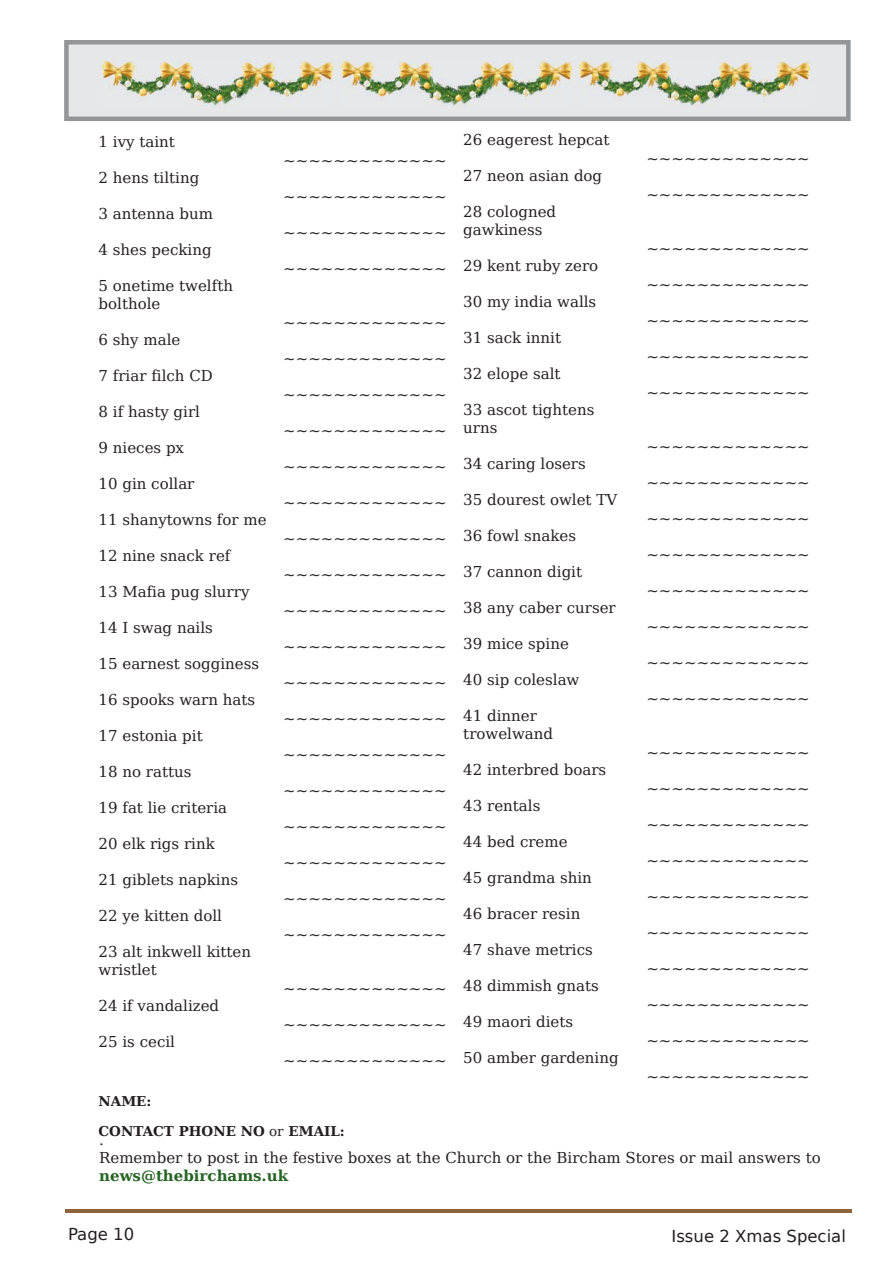
<style>
.page{position:relative;width:893px;height:1263px;background:#fff}
.page>*{position:absolute;margin:0;border:0;box-sizing:border-box;transform-origin:0 0}
.t1{font:16.5px "Bitstream Vera Sans";color:#231f20}
.t2{font:15px/18px "Bitstream Vera Serif";color:#231f20}
.t3{font:700 15px "Bitstream Vera Serif";color:#266424}
.t4{font:700 13.5px "Bitstream Vera Serif";color:#231f20}
.s1{font-weight:400}
</style>
<div class="page">
<div style="left:66px;top:42px;width:782px;height:77px;background:#e6e7e8"></div>
<div style="left:64px;top:40px;width:786px;height:81px;border:4px solid #939598"></div>
<hr style="left:65px;top:1209px;width:786px;height:3px;background:#8f6338">
<img style="left:103px;top:62px;width:230px;height:43px">
<img style="left:341px;top:62px;width:230px;height:43px">
<img style="left:579px;top:62px;width:230px;height:43px">
<p class="t2" style="left:99px;top:133px;width:78px">1 ivy taint</p>
<p class="t2" style="left:99px;top:169px;width:102px">2 hens tilting</p>
<p class="t2" style="left:99px;top:205px;width:116px">3 antenna bum</p>
<p class="t2" style="left:99px;top:241px;width:115px">4 shes pecking</p>
<p class="t2" style="left:99px;top:277px;width:136px">5 onetime twelfth bolthole</p>
<p class="t2" style="left:99px;top:331px;width:83px">6 shy male</p>
<p class="t2" style="left:99px;top:367px;width:116px">7 friar filch CD</p>
<p class="t2" style="left:99px;top:403px;width:103px">8 if hasty girl</p>
<p class="t2" style="left:99px;top:439px;width:87px">9 nieces px</p>
<p class="t2" style="left:99px;top:475px;width:97px">10 gin collar</p>
<p class="t2" style="left:99px;top:511px;width:169px">11 shanytowns for me</p>
<p class="t2" style="left:99px;top:547px;width:133px">12 nine snack ref</p>
<p class="t2" style="left:99px;top:583px;width:152px">13 Mafia pug slurry</p>
<p class="t2" style="left:99px;top:619px;width:116px">14 I swag nails</p>
<p class="t2" style="left:99px;top:655px;width:162px">15 earnest sogginess</p>
<p class="t2" style="left:99px;top:691px;width:158px">16 spooks warn hats</p>
<p class="t2" style="left:99px;top:727px;width:106px">17 estonia pit</p>
<p class="t2" style="left:99px;top:763px;width:94px">18 no rattus</p>
<p class="t2" style="left:99px;top:799px;width:130px">19 fat lie criteria</p>
<p class="t2" style="left:99px;top:835px;width:118px">20 elk rigs rink</p>
<p class="t2" style="left:99px;top:871px;width:141px">21 giblets napkins</p>
<p class="t2" style="left:99px;top:907px;width:125px">22 ye kitten doll</p>
<p class="t2" style="left:99px;top:943px;width:154px">23 alt inkwell kitten wristlet</p>
<p class="t2" style="left:99px;top:997px;width:122px">24 if vandalized</p>
<p class="t2" style="left:99px;top:1033px;width:78px">25 is cecil</p>
<p class="t2" style="left:283px;top:152px;width:165px">~~~~~~~~~~~~~</p>
<p class="t2" style="left:283px;top:188px;width:165px">~~~~~~~~~~~~~</p>
<p class="t2" style="left:283px;top:224px;width:165px">~~~~~~~~~~~~~</p>
<p class="t2" style="left:283px;top:260px;width:165px">~~~~~~~~~~~~~</p>
<p class="t2" style="left:283px;top:314px;width:165px">~~~~~~~~~~~~~</p>
<p class="t2" style="left:283px;top:350px;width:165px">~~~~~~~~~~~~~</p>
<p class="t2" style="left:283px;top:386px;width:165px">~~~~~~~~~~~~~</p>
<p class="t2" style="left:283px;top:422px;width:165px">~~~~~~~~~~~~~</p>
<p class="t2" style="left:283px;top:458px;width:165px">~~~~~~~~~~~~~</p>
<p class="t2" style="left:283px;top:494px;width:165px">~~~~~~~~~~~~~</p>
<p class="t2" style="left:283px;top:530px;width:165px">~~~~~~~~~~~~~</p>
<p class="t2" style="left:283px;top:566px;width:165px">~~~~~~~~~~~~~</p>
<p class="t2" style="left:283px;top:602px;width:165px">~~~~~~~~~~~~~</p>
<p class="t2" style="left:283px;top:638px;width:165px">~~~~~~~~~~~~~</p>
<p class="t2" style="left:283px;top:674px;width:165px">~~~~~~~~~~~~~</p>
<p class="t2" style="left:283px;top:710px;width:165px">~~~~~~~~~~~~~</p>
<p class="t2" style="left:283px;top:746px;width:165px">~~~~~~~~~~~~~</p>
<p class="t2" style="left:283px;top:782px;width:165px">~~~~~~~~~~~~~</p>
<p class="t2" style="left:283px;top:818px;width:165px">~~~~~~~~~~~~~</p>
<p class="t2" style="left:283px;top:854px;width:165px">~~~~~~~~~~~~~</p>
<p class="t2" style="left:283px;top:890px;width:165px">~~~~~~~~~~~~~</p>
<p class="t2" style="left:283px;top:926px;width:165px">~~~~~~~~~~~~~</p>
<p class="t2" style="left:283px;top:980px;width:165px">~~~~~~~~~~~~~</p>
<p class="t2" style="left:283px;top:1016px;width:165px">~~~~~~~~~~~~~</p>
<p class="t2" style="left:283px;top:1052px;width:165px">~~~~~~~~~~~~~</p>
<p class="t4" style="left:98px;top:1093px;width:55px">NAME:</p>
<p class="t4" style="left:98px;top:1123px;width:248px">CONTACT PHONE NO <span class="s1">or</span> EMAIL:</p>
<p class="t2" style="left:463px;top:131px;width:148px">26 eagerest hepcat</p>
<p class="t2" style="left:463px;top:167px;width:140px">27 neon asian dog</p>
<p class="t2" style="left:463px;top:203px;width:94px">28 cologned gawkiness</p>
<p class="t2" style="left:463px;top:257px;width:136px">29 kent ruby zero</p>
<p class="t2" style="left:463px;top:293px;width:134px">30 my india walls</p>
<p class="t2" style="left:463px;top:329px;width:99px">31 sack innit</p>
<p class="t2" style="left:463px;top:365px;width:99px">32 elope salt</p>
<p class="t2" style="left:463px;top:401px;width:133px">33 ascot tightens urns</p>
<p class="t2" style="left:463px;top:455px;width:124px">34 caring losers</p>
<p class="t2" style="left:463px;top:491px;width:155px">35 dourest owlet TV</p>
<p class="t2" style="left:463px;top:527px;width:114px">36 fowl snakes</p>
<p class="t2" style="left:463px;top:563px;width:120px">37 cannon digit</p>
<p class="t2" style="left:463px;top:599px;width:154px">38 any caber curser</p>
<p class="t2" style="left:463px;top:635px;width:107px">39 mice spine</p>
<p class="t2" style="left:463px;top:671px;width:118px">40 sip coleslaw</p>
<p class="t2" style="left:463px;top:707px;width:91px">41 dinner trowelwand</p>
<p class="t2" style="left:463px;top:761px;width:144px">42 interbred boars</p>
<p class="t2" style="left:463px;top:797px;width:79px">43 rentals</p>
<p class="t2" style="left:463px;top:833px;width:106px">44 bed creme</p>
<p class="t2" style="left:463px;top:869px;width:130px">45 grandma shin</p>
<p class="t2" style="left:463px;top:905px;width:118px">46 bracer resin</p>
<p class="t2" style="left:463px;top:941px;width:131px">47 shave metrics</p>
<p class="t2" style="left:463px;top:977px;width:137px">48 dimmish gnats</p>
<p class="t2" style="left:463px;top:1013px;width:111px">49 maori diets</p>
<p class="t2" style="left:463px;top:1049px;width:157px">50 amber gardening</p>
<p class="t2" style="left:646px;top:150px;width:165px">~~~~~~~~~~~~~</p>
<p class="t2" style="left:646px;top:186px;width:165px">~~~~~~~~~~~~~</p>
<p class="t2" style="left:646px;top:240px;width:165px">~~~~~~~~~~~~~</p>
<p class="t2" style="left:646px;top:276px;width:165px">~~~~~~~~~~~~~</p>
<p class="t2" style="left:646px;top:312px;width:165px">~~~~~~~~~~~~~</p>
<p class="t2" style="left:646px;top:348px;width:165px">~~~~~~~~~~~~~</p>
<p class="t2" style="left:646px;top:384px;width:165px">~~~~~~~~~~~~~</p>
<p class="t2" style="left:646px;top:438px;width:165px">~~~~~~~~~~~~~</p>
<p class="t2" style="left:646px;top:474px;width:165px">~~~~~~~~~~~~~</p>
<p class="t2" style="left:646px;top:510px;width:165px">~~~~~~~~~~~~~</p>
<p class="t2" style="left:646px;top:546px;width:165px">~~~~~~~~~~~~~</p>
<p class="t2" style="left:646px;top:582px;width:165px">~~~~~~~~~~~~~</p>
<p class="t2" style="left:646px;top:618px;width:165px">~~~~~~~~~~~~~</p>
<p class="t2" style="left:646px;top:654px;width:165px">~~~~~~~~~~~~~</p>
<p class="t2" style="left:646px;top:690px;width:165px">~~~~~~~~~~~~~</p>
<p class="t2" style="left:646px;top:744px;width:165px">~~~~~~~~~~~~~</p>
<p class="t2" style="left:646px;top:780px;width:165px">~~~~~~~~~~~~~</p>
<p class="t2" style="left:646px;top:816px;width:165px">~~~~~~~~~~~~~</p>
<p class="t2" style="left:646px;top:852px;width:165px">~~~~~~~~~~~~~</p>
<p class="t2" style="left:646px;top:888px;width:165px">~~~~~~~~~~~~~</p>
<p class="t2" style="left:646px;top:924px;width:165px">~~~~~~~~~~~~~</p>
<p class="t2" style="left:646px;top:960px;width:165px">~~~~~~~~~~~~~</p>
<p class="t2" style="left:646px;top:996px;width:165px">~~~~~~~~~~~~~</p>
<p class="t2" style="left:646px;top:1032px;width:165px">~~~~~~~~~~~~~</p>
<p class="t2" style="left:646px;top:1068px;width:165px">~~~~~~~~~~~~~</p>
<p class="t2" style="left:99px;top:1131px;width:723px">.<br>Remember to post in the festive boxes at the Church or the Bircham Stores or mail answers to</p>
<p class="t3" style="left:99px;top:1167px;width:190px">news@thebirchams.uk</p>
<p class="t1" style="left:68px;top:1225px;width:68px">Page 10</p>
<p class="t1" style="left:671px;top:1227px;width:176px">Issue 2 Xmas Special</p>
</div>
